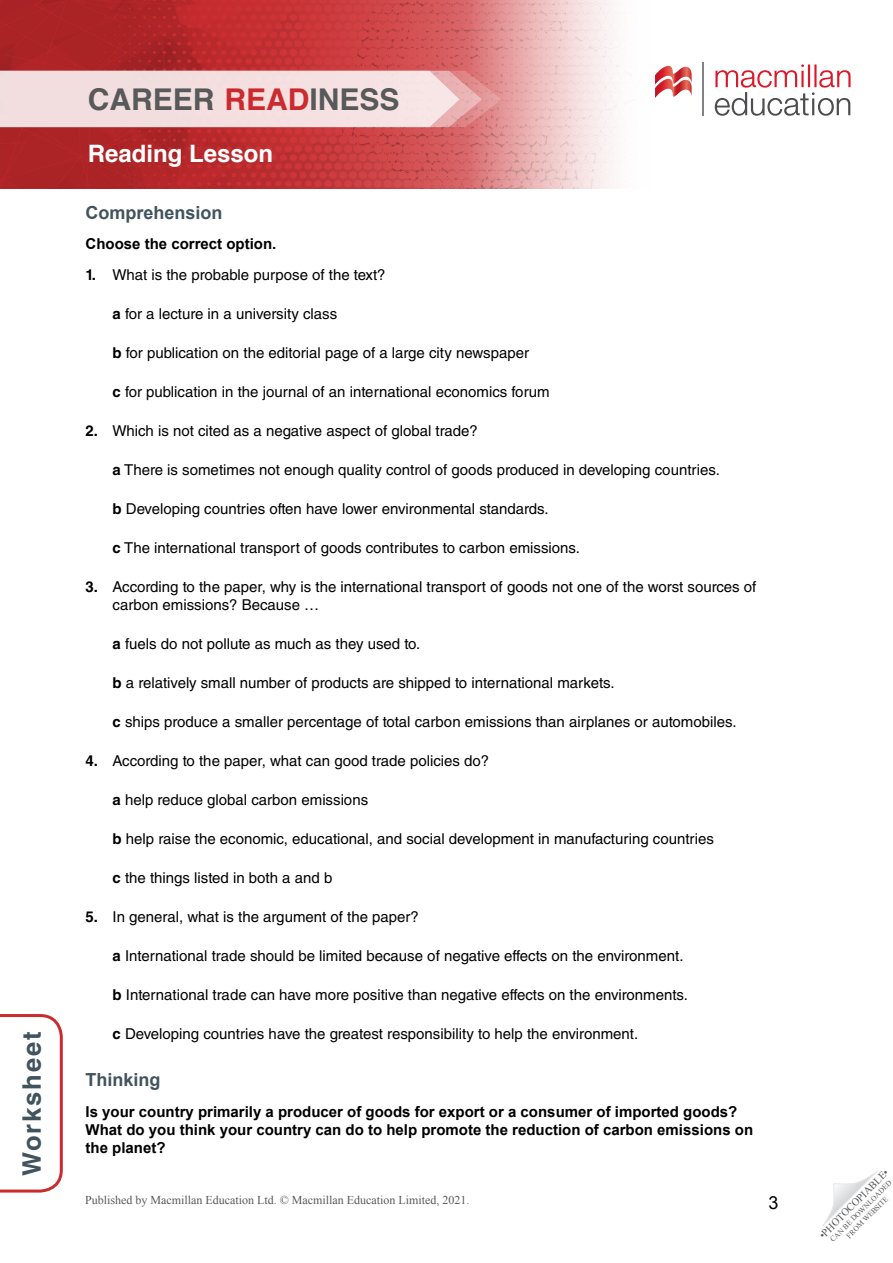
<style>
.page{position:relative;width:893px;height:1263px;background:#fff}
.page>*{position:absolute;margin:0;border:0;box-sizing:border-box;transform-origin:0 0}
.t1{font:700 30px "Helvetica";color:#58595b}
.Template__Left_sideb{font:700 25.5px "Helvetica LT Std";letter-spacing:.08em;color:#41535d}
.t2{font:700 24px "Helvetica";color:#fff}
.subhead{font:700 18px "Arial";color:#41535d}
.t3{font:18px "Arial";color:#000}
.WS__Body_text_number{font:15px/18px "Helvetica LT Std";color:#000}
.dir_text{font:700 15px/18px "Arial";color:#000}
.t4{font:12px "Times New Roman";color:#58595b}
.t5{font:10.5px "Times New Roman";color:#58595b}
.t6{font:7.5px/9px "Times New Roman";color:#58595b;text-align:center}
.s1{color:#cb2b2e}
.s2{font-weight:700}
</style>
<div class="page">
<svg style="left:822px;top:1171px;width:55px;height:55px"></svg>
<img style="left:0;top:0;width:287px;height:188px">
<svg style="left:287px;top:0;width:564px;height:189px"></svg>
<svg style="left:655px;top:65px;width:37px;height:34px"></svg>
<hr style="left:703px;top:62px;width:1px;height:54px;background:#808285">
<svg style="left:715px;top:64px;width:135px;height:52px"></svg>
<svg style="left:0;top:71px;width:501px;height:56px;background:#f2d7d8"></svg>
<svg style="left:0;top:1014px;width:63px;height:179px"></svg>
<p class="Template__Left_sideb" style="left:16px;top:1176px;width:146px;rotate:-90deg">Worksheet</p>
<p class="t1" style="left:88px;top:75px;width:313px">CAREER <span class="s1">READ</span>INESS</p>
<p class="t2" style="left:88px;top:134px;width:187px">Reading Lesson</p>
<p class="subhead" style="left:86px;top:200px;width:139px">Comprehension</p>
<p class="dir_text" style="left:86px;top:236px;width:192px">Choose the correct option.</p>
<p class="WS__Body_text_number" style="left:86px;top:266px;width:302px"><span class="s2">1.</span> What is the probable purpose of the text?</p>
<p class="WS__Body_text_number" style="left:112px;top:305px;width:226px"><span class="s2">a</span> for a lecture in a university class</p>
<p class="WS__Body_text_number" style="left:112px;top:344px;width:418px"><span class="s2">b</span> for publication on the editorial page of a large city newspaper</p>
<p class="WS__Body_text_number" style="left:112px;top:383px;width:439px"><span class="s2">c</span> for publication in the journal of an international economics forum</p>
<p class="WS__Body_text_number" style="left:86px;top:422px;width:394px"><span class="s2">2.</span> Which is not cited as a negative aspect of global trade?</p>
<p class="WS__Body_text_number" style="left:112px;top:461px;width:609px"><span class="s2">a</span> There is sometimes not enough quality control of goods produced in developing countries.</p>
<p class="WS__Body_text_number" style="left:112px;top:500px;width:438px"><span class="s2">b</span> Developing countries often have lower environmental standards.</p>
<p class="WS__Body_text_number" style="left:112px;top:539px;width:469px"><span class="s2">c</span> The international transport of goods contributes to carbon emissions.</p>
<p class="WS__Body_text_number" style="left:112px;top:578px;width:645px;text-indent:-27px"><span class="s2">3.</span> According to the paper, why is the international transport of goods not one of the worst sources of carbon emissions? Because …</p>
<p class="WS__Body_text_number" style="left:112px;top:635px;width:309px"><span class="s2">a</span> fuels do not pollute as much as they used to.</p>
<p class="WS__Body_text_number" style="left:112px;top:674px;width:504px"><span class="s2">b</span> a relatively small number of products are shipped to international markets.</p>
<p class="WS__Body_text_number" style="left:112px;top:713px;width:625px"><span class="s2">c</span> ships produce a smaller percentage of total carbon emissions than airplanes or automobiles.</p>
<p class="WS__Body_text_number" style="left:86px;top:752px;width:405px"><span class="s2">4.</span> According to the paper, what can good trade policies do?</p>
<p class="WS__Body_text_number" style="left:112px;top:791px;width:257px"><span class="s2">a</span> help reduce global carbon emissions</p>
<p class="WS__Body_text_number" style="left:112px;top:830px;width:603px"><span class="s2">b</span> help raise the economic, educational, and social development in manufacturing countries</p>
<p class="WS__Body_text_number" style="left:112px;top:869px;width:221px"><span class="s2">c</span> the things listed in both a and b</p>
<p class="WS__Body_text_number" style="left:86px;top:908px;width:335px"><span class="s2">5.</span> In general, what is the argument of the paper?</p>
<p class="WS__Body_text_number" style="left:112px;top:947px;width:572px"><span class="s2">a</span> International trade should be limited because of negative effects on the environment.</p>
<p class="WS__Body_text_number" style="left:112px;top:986px;width:577px"><span class="s2">b</span> International trade can have more positive than negative effects on the environments.</p>
<p class="WS__Body_text_number" style="left:112px;top:1025px;width:527px"><span class="s2">c</span> Developing countries have the greatest responsibility to help the environment.</p>
<p class="subhead" style="left:86px;top:1068px;width:77px">Thinking</p>
<p class="dir_text" style="left:86px;top:1103px;width:669px">Is your country primarily a producer of goods for export or a consumer of imported goods?<br>What do you think your country can do to help promote the reduction of carbon emissions on the planet?</p>
<p class="t4" style="left:85px;top:1192px;width:386px">Published by Macmillan Education Ltd. © Macmillan Education Limited, 2021.</p>
<p class="t3" style="left:769px;top:1191px;width:12px">3</p>
<p class="t5" style="left:816px;top:1232px;width:95px;rotate:-45deg">•PHOTOCOPIABLE•</p>
<p class="t6" style="left:828px;top:1237px;width:85px;rotate:-45deg">CAN BE DOWNLOADED<br>FROM WEBSITE</p>
</div>
